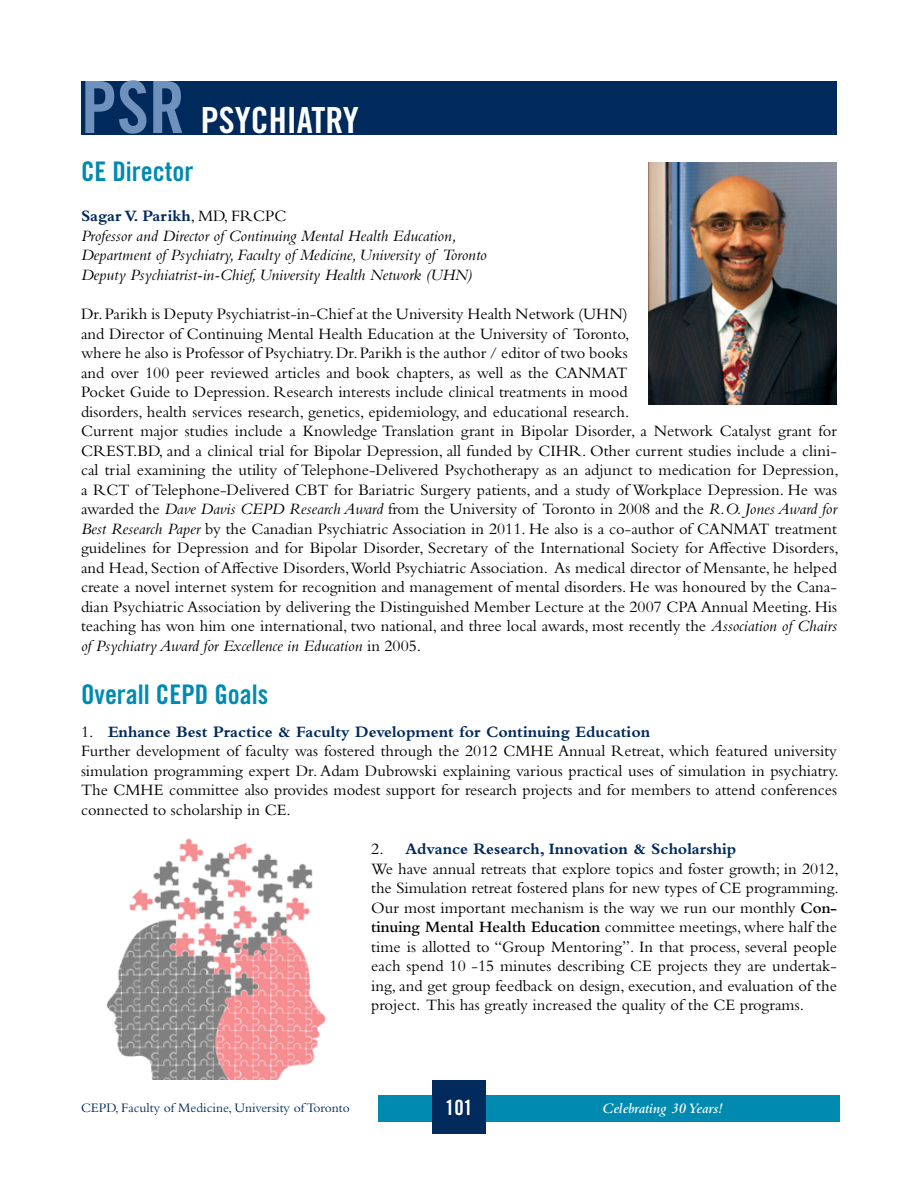
<style>
.page{position:relative;width:918px;height:1188px;background:#fff}
.page>*{position:absolute;margin:0;border:0;box-sizing:border-box;transform-origin:0 0}
.t1{font:36px "Trade Gothic LT Std Bd Cn 20";color:#fff}
.t2{font:27px "Trade Gothic LT Std Bd Cn 20";color:#008ab0}
.t3{font:21px "Trade Gothic LT Std Bd Cn 20";color:#fff}
.Main_Paragraphs{font:16.5px/19.5px "Bembo Std";color:#000;text-align:justify}
.Main_Paragraphs-2{font:italic 16.5px "Bembo Std";color:#000}
.t4{font:700 16.5px "Bembo Std";color:#002a5c}
.t5{font:italic 600 15px "Bembo Std";color:#fff}
.t6{font:13.5px "Bembo Std";color:#002a5c}
.s1{font-size:72px;color:#6f92bd}
.s2{font-weight:400;color:#000}
.s3{font-style:italic}
.s4{font-weight:600}
</style>
<div class="page">
<div style="left:378px;top:1095px;width:461px;height:27px;background:#008ab0"></div>
<div style="left:432px;top:1080px;width:54px;height:54px;background:#002a5c"></div>
<img style="left:106px;top:838px;width:220px;height:242px">
<img style="left:648px;top:162px;width:189px;height:243px">
<div style="left:81px;top:81px;width:756px;height:53px;background:#002a5c"></div>
<p class="t1" style="left:81px;top:98px;width:279px"><span class="s1">PSR</span> PSYCHIATRY</p>
<p class="t2" style="left:81px;top:155px;width:114px">CE Director</p>
<p class="t4" style="left:81px;top:207px;width:207px">Sagar V. Parikh<span class="s2">, MD, FRCPC</span></p>
<p class="Main_Paragraphs-2" style="left:81px;top:226px;width:377px">Professor and Director of Continuing Mental Health Education,</p>
<p class="Main_Paragraphs-2" style="left:81px;top:245px;width:407px">Department of Psychiatry, Faculty of Medicine, University of Toronto</p>
<p class="Main_Paragraphs-2" style="left:81px;top:265px;width:393px">Deputy Psychiatrist-in-Chief, University Health Network (UHN)</p>
<p class="Main_Paragraphs" style="left:81px;top:304px;width:759px;text-align:left">Dr. Parikh is Deputy Psychiatrist-in-Chief at the University Health Network (UHN)<br>and Director of Continuing Mental Health Education at the University of Toronto,<br>where he also is Professor of Psychiatry. Dr. Parikh is the author / editor of two books<br>and over 100 peer reviewed articles and book chapters, as well as the CANMAT<br>Pocket Guide to Depression. Research interests include clinical treatments in mood<br>disorders, health services research, genetics, epidemiology, and educational research.<br>Current major studies include a Knowledge Translation grant in Bipolar Disorder, a Network Catalyst grant for CREST.BD, and a clinical trial for Bipolar Depression, all funded by CIHR. Other current studies include a clini&shy;cal trial examining the utility of Telephone-Delivered Psychotherapy as an adjunct to medication for Depression, a RCT of Telephone-Delivered CBT for Bariatric Surgery patients, and a study of Workplace Depression. He was awarded the <span class="s3">Dave Davis CEPD Research Award</span> from the University of Toronto in 2008 and the <span class="s3">R.O. Jones Award for Best Research Paper</span> by the Canadian Psychiatric Association in 2011. He also is a co-author of CANMAT treatment guidelines for Depression and for Bipolar Disorder, Secretary of the International Society for Affective Disorders, and Head, Section of Affective Disorders,World Psychiatric Association. As medical director of Mensante, he helped create a novel internet system for recognition and management of mental disorders. He was honoured by the Cana&shy;dian Psychiatric Association by delivering the Distinguished Member Lecture at the 2007 CPA Annual Meeting. His teaching has won him one international, two national, and three local awards, most recently the <span class="s3">Association of Chairs of Psychiatry Award for Excellence in Education</span> in 2005.</p>
<p class="t2" style="left:81px;top:678px;width:189px">Overall CEPD Goals</p>
<p class="t4" style="left:81px;top:722px;width:571px"><span class="s2">1.</span> Enhance Best Practice &amp; Faculty Development for Continuing Education</p>
<p class="Main_Paragraphs" style="left:81px;top:741px;width:759px">Further development of faculty was fostered through the 2012 CMHE Annual Retreat, which featured university simulation programming expert Dr. Adam Dubrowski explaining various practical uses of simulation in psychiatry.<br>The CMHE committee also provides modest support for research projects and for members to attend conferences connected to scholarship in CE.</p>
<p class="t4" style="left:371px;top:840px;width:367px"><span class="s2">2.</span> Advance Research, Innovation &amp; Scholarship</p>
<p class="Main_Paragraphs" style="left:371px;top:859px;width:469px">We have annual retreats that explore topics and foster growth; in 2012, the Simulation retreat fostered plans for new types of CE programming.<br>Our most important mechanism is the way we run our monthly <span class="s4">Con&shy;tinuing Mental Health Education</span> committee meetings, where half the time is allotted to “Group Mentoring”. In that process, several people each spend 10 -15 minutes describing CE projects they are undertak&shy;ing, and get group feedback on design, execution, and evaluation of the project. This has greatly increased the quality of the CE programs.</p>
<p class="t6" style="left:81px;top:1099px;width:270px">CEPD, Faculty of Medicine, University of Toronto</p>
<p class="t3" style="left:445px;top:1094px;width:29px">101</p>
<p class="t5" style="left:602px;top:1100px;width:122px">Celebrating 30 Years!</p>
</div>
